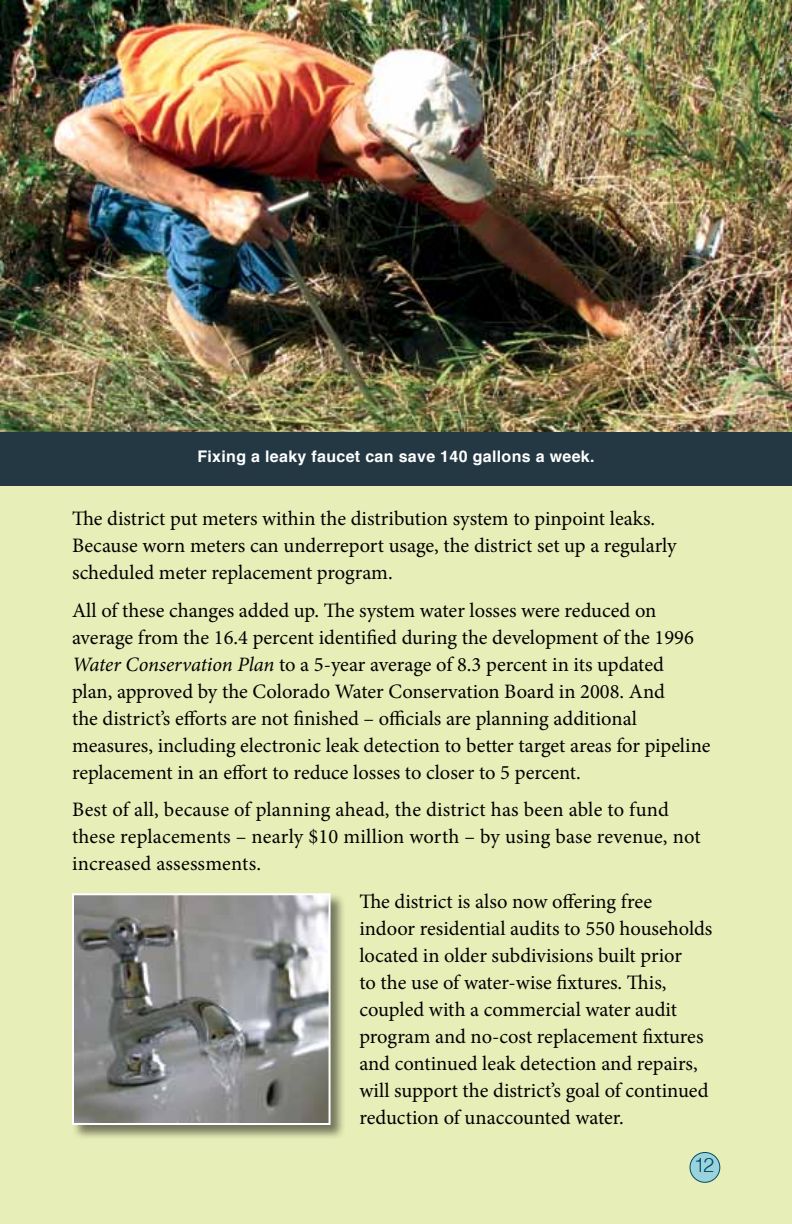
<style>
.page{position:relative;width:792px;height:1224px;background:#fff}
.page>*{position:absolute;margin:0;border:0;box-sizing:border-box;transform-origin:0 0}
.t1{font:20.4px/27px "Minion Pro";color:#000}
.t2{font:300 20px "Helvetica";color:#004a64}
.t3{font:700 16px "Helvetica";letter-spacing:.02em;color:#fff}
.s1{font-style:italic}
</style>
<div class="page">
<div style="left:0;top:460px;width:792px;height:764px;background:#e8eeb8"></div>
<img style="left:0;top:0;width:792px;height:432px">
<div style="left:0;top:432px;width:792px;height:54px;background:#233842"></div>
<div style="left:690px;top:1152px;width:30px;height:30px;background:#9bd3dc;border-radius:50%"></div>
<div style="left:690px;top:1152px;width:30px;height:31px;border:1px solid #004a64;border-radius:50%"></div>
<div style="left:71px;top:892px;width:275px;height:248px;background:#000;opacity:.5"></div>
<img style="left:75px;top:896px;width:253px;height:226px">
<div style="left:72px;top:893px;width:259px;height:232px;border:2px solid #fff"></div>
<p class="t3" style="left:197px;top:443px;width:399px">Fixing a leaky faucet can save 140 gallons a week.</p>
<p class="t1" style="left:72px;top:505px;width:606px">The district put meters within the distribution system to pinpoint leaks.<br>Because worn meters can underreport usage, the district set up a regularly scheduled meter replacement program.</p>
<p class="t1" style="left:72px;top:597px;width:640px">All of these changes added up. The system water losses were reduced on average from the 16.4 percent identified during the development of the 1996<br><span class="s1">Water Conservation Plan</span> to a 5-year average of 8.3 percent in its updated<br>plan, approved by the Colorado Water Conservation Board in 2008. And<br>the district’s efforts are not finished – officials are planning additional measures, including electronic leak detection to better target areas for pipeline replacement in an effort to reduce losses to closer to 5 percent.</p>
<p class="t1" style="left:72px;top:797px;width:630px">Best of all, because of planning ahead, the district has been able to fund these replacements – nearly $10 million worth – by using base revenue, not increased assessments.</p>
<p class="t1" style="left:359px;top:888px;width:355px">The district is also now offering free indoor residential audits to 550 households located in older subdivisions built prior<br>to the use of water-wise fixtures. This, coupled with a commercial water audit program and no-cost replacement fixtures and continued leak detection and repairs, will support the district’s goal of continued reduction of unaccounted water.</p>
<p class="t2" style="left:694px;top:1153px;width:22px">12</p>
</div>
